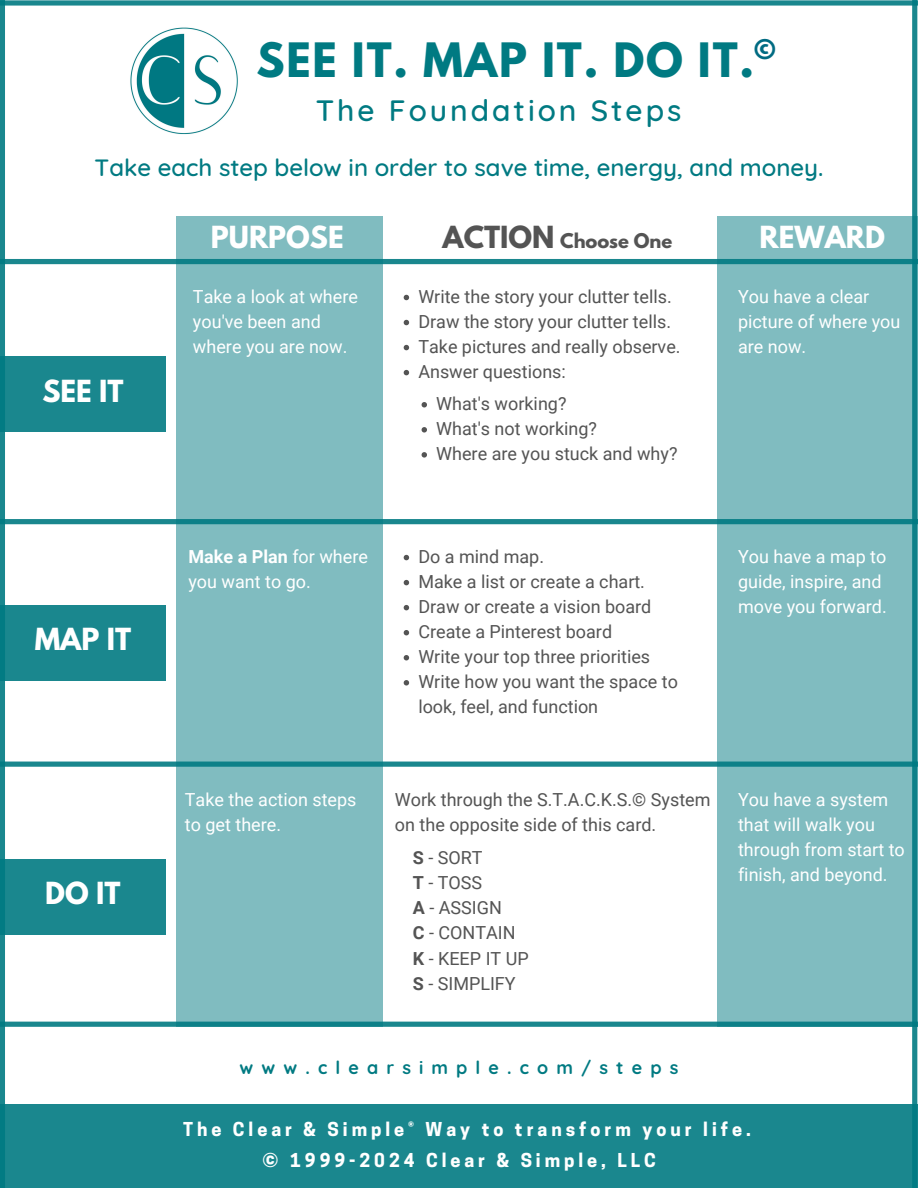
<style>
.page{position:relative;width:918px;height:1188px;background:#fff}
.page>*{position:absolute;margin:0;border:0;box-sizing:border-box;transform-origin:0 0}
.t1{font:700 42px "League Spartan";letter-spacing:.04em;color:#007a82}
.t2{font:500 30px "Quicksand";letter-spacing:.1em;color:#007a82}
.t3{font:700 27px "League Spartan";color:#fff}
.t4{font:700 27px "League Spartan";color:#545454}
.t5{font:500 24px "Quicksand";color:#007a82}
.t6{font:700 24px "League Spartan";color:#006b82}
.t7{font:18px/25px "Roboto";color:#545454}
.t8{font:18px/25px "Roboto";color:#fff}
.t9{font:700 18px "Cooper Hewitt";letter-spacing:.22em;color:#fff}
.t10{font:700 18px "Quicksand";letter-spacing:.45em;color:#007a82}
.t11{font:700 18px "League Spartan";color:#545454}
.s1{font-weight:700}
</style>
<div class="page">
<div style="left:0;top:1105px;width:918px;height:83px;background:#1a878e"></div>
<div style="left:0;top:357px;width:165px;height:75px;background:#1a878e"></div>
<div style="left:0;top:606px;width:165px;height:75px;background:#1a878e"></div>
<div style="left:0;top:859px;width:165px;height:76px;background:#1a878e"></div>
<svg style="left:23px;top:241px;width:694px;height:41px"></svg>
<div style="left:176px;top:216px;width:206px;height:810px;background:#80bcc0"></div>
<div style="left:717px;top:216px;width:201px;height:810px;background:#80bcc0"></div>
<svg style="left:23px;top:501px;width:871px;height:41px"></svg>
<svg style="left:23px;top:744px;width:871px;height:40px"></svg>
<svg style="left:23px;top:1004px;width:871px;height:23px"></svg>
<svg style="left:0;top:23px;width:23px;height:1165px"></svg>
<svg style="left:894px;top:23px;width:24px;height:1165px"></svg>
<svg style="left:0;top:0;width:918px;height:23px"></svg>
<img style="left:125px;top:21px;width:121px;height:114px">
<svg style="left:404px;top:295px;width:5px;height:5px"></svg>
<svg style="left:404px;top:320px;width:5px;height:5px"></svg>
<svg style="left:404px;top:345px;width:5px;height:5px"></svg>
<svg style="left:404px;top:370px;width:5px;height:5px"></svg>
<svg style="left:422px;top:402px;width:5px;height:5px"></svg>
<svg style="left:422px;top:427px;width:5px;height:6px"></svg>
<svg style="left:422px;top:452px;width:5px;height:6px"></svg>
<svg style="left:404px;top:555px;width:5px;height:5px"></svg>
<svg style="left:404px;top:580px;width:5px;height:5px"></svg>
<svg style="left:404px;top:605px;width:5px;height:5px"></svg>
<svg style="left:404px;top:630px;width:5px;height:5px"></svg>
<svg style="left:404px;top:655px;width:5px;height:5px"></svg>
<svg style="left:404px;top:680px;width:5px;height:6px"></svg>
<p class="t1" style="left:257px;top:40px;width:499px">SEE IT. MAP IT. DO IT.</p>
<h3 class="t6" style="left:754px;top:37px;width:23px">©</h3>
<p class="t2" style="left:316px;top:91px;width:367px">The Foundation Steps</p>
<p class="t5" style="left:95px;top:152px;width:730px">Take each step below in order to save time, energy, and money.</p>
<p class="t3" style="left:42px;top:377px;width:83px">SEE IT</p>
<p class="t3" style="left:35px;top:626px;width:98px">MAP IT</p>
<h1 class="t3" style="left:45px;top:880px;width:77px">DO IT</h1>
<p class="t3" style="left:211px;top:223px;width:134px">PURPOSE</p>
<h3 class="t8" style="left:193px;top:284px;width:166px">Take a look at where you've been and where you are now.</h3>
<h3 class="t4" style="left:443px;top:223px;width:113px">ACTION</h3>
<p class="t11" style="left:560px;top:232px;width:114px">Choose One</p>
<p class="t7" style="left:418px;top:284px;width:255px">Write the story your clutter tells.</p>
<p class="t7" style="left:418px;top:309px;width:254px">Draw the story your clutter tells.</p>
<p class="t7" style="left:418px;top:334px;width:264px">Take pictures and really observe.</p>
<p class="t7" style="left:418px;top:359px;width:149px">Answer questions:</p>
<p class="t7" style="left:436px;top:392px;width:132px">What's working?</p>
<p class="t7" style="left:436px;top:417px;width:162px">What's not working?</p>
<p class="t7" style="left:436px;top:442px;width:243px">Where are you stuck and why?</p>
<h2 class="t3" style="left:760px;top:223px;width:127px">REWARD</h2>
<h4 class="t8" style="left:738px;top:284px;width:164px">You have a clear picture of where you are now.</h4>
<h6 class="t8" style="left:188px;top:544px;width:181px"><span class="s1">Make a Plan</span> for where you want to go.</h6>
<p class="t7" style="left:418px;top:544px;width:127px">Do a mind map.</p>
<p class="t7" style="left:418px;top:569px;width:228px">Make a list or create a chart.</p>
<p class="t7" style="left:418px;top:594px;width:235px">Draw or create a vision board</p>
<p class="t7" style="left:418px;top:619px;width:195px">Create a Pinterest board</p>
<p class="t7" style="left:418px;top:645px;width:233px">Write your top three priorities</p>
<p class="t7" style="left:418px;top:670px;width:261px">Write how you want the space to look, feel, and function</p>
<p class="t8" style="left:738px;top:544px;width:150px">You have a map to guide, inspire, and move you forward.</p>
<p class="t8" style="left:185px;top:787px;width:173px">Take the action steps to get there.</p>
<h3 class="t7" style="left:395px;top:787px;width:317px">Work through the S.T.A.C.K.S.© System on the opposite side of this card.</h3>
<p class="t7" style="left:413px;top:846px;width:117px"><span class="s1">S</span> - SORT<br><span class="s1">T</span> - TOSS<br><span class="s1">A</span> - ASSIGN<br><span class="s1">C</span> - CONTAIN<br><span class="s1">K</span> - KEEP IT UP<br><span class="s1">S</span> - SIMPLIFY</p>
<p class="t10" style="left:240px;top:1056px;width:440px">www.clearsimple.com/steps</p>
<h3 class="t8" style="left:738px;top:787px;width:168px">You have a system that will walk you through from start to finish, and beyond.</h3>
<p class="t9" style="left:183px;top:1122px;width:569px">The Clear &amp; Simple® Way to transform your life.</p>
<h5 class="t9" style="left:262px;top:1153px;width:395px">© 1999-2024 Clear &amp; Simple, LLC</h5>
</div>
